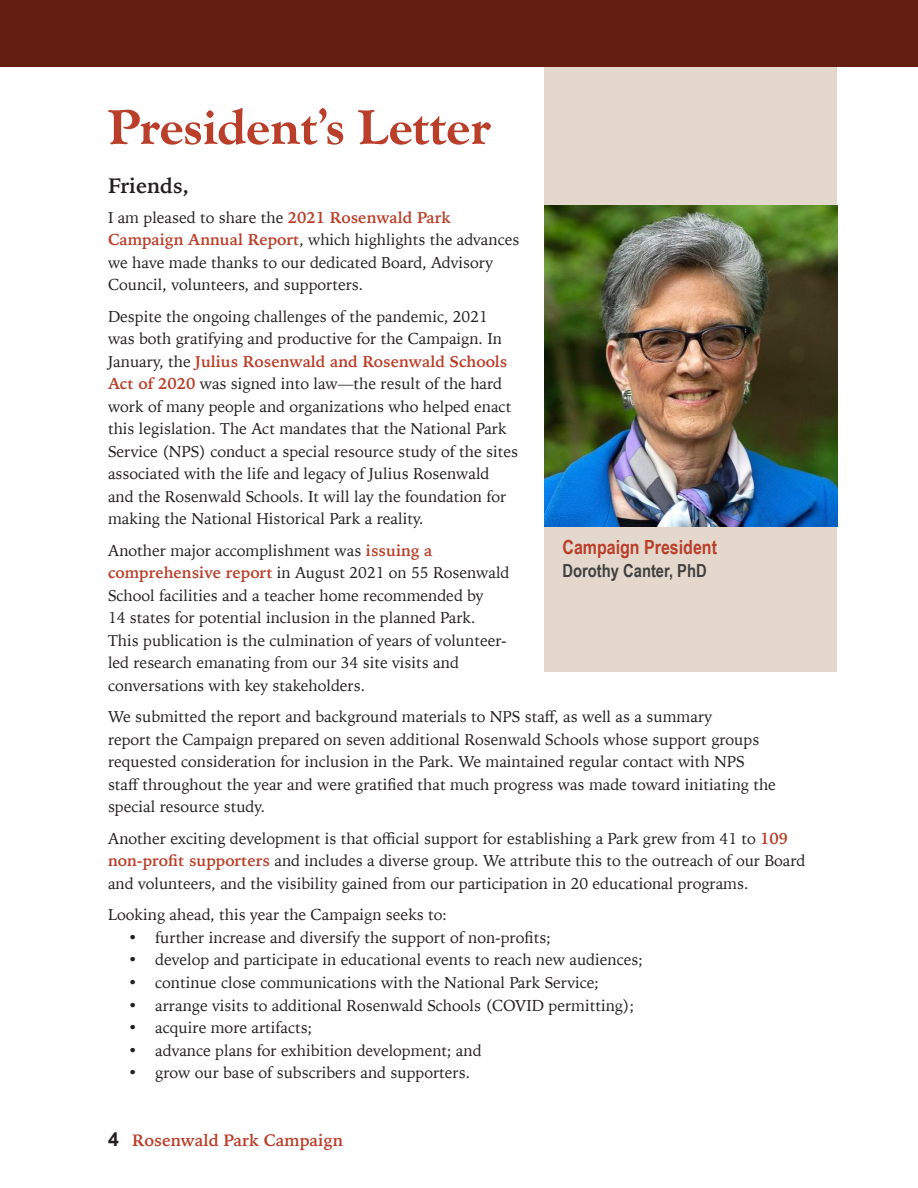
<style>
.page{position:relative;width:918px;height:1188px;background:#fff}
.page>*{position:absolute;margin:0;border:0;box-sizing:border-box;transform-origin:0 0}
.t1{font:700 expanded 51px "Goudy Old Sty";color:#b93f2a}
.t2{font:700 21px "Iowan Old Style";color:#231f20}
.t3{font:700 19.5px "Arial Narrow";color:#b93f2a}
.t4{font:700 18px "Arial Narrow";color:#404040}
.t5{font:700 16.5px "Iowan Old Style";color:#b93f2a}
.t6{font:15.75px/22.5px "Iowan Old Style";color:#231f20}
.s1{font-weight:700;color:#b93f2a}
.s2{font-family:"Arial";font-size:19.5px;color:#231f20}
</style>
<div class="page">
<div style="left:545px;top:0;width:292px;height:672px;background:#e4d8cc"></div>
<img style="left:545px;top:205px;width:292px;height:321px">
<div style="left:0;top:0;width:918px;height:66px;background:#631d11"></div>
<p class="t1" style="left:108px;top:98px;width:384px">President’s Letter</p>
<p class="t2" style="left:108px;top:167px;width:83px">Friends,</p>
<p class="t6" style="left:108px;top:205px;width:413px">I am pleased to share the <span class="s1">2021 Rosenwald Park Campaign Annual Report</span>, which highlights the advances we have made thanks to our dedicated Board, Advisory Council, volunteers, and supporters.</p>
<p class="t6" style="left:108px;top:304px;width:412px">Despite the ongoing challenges of the pandemic, 2021 was both gratifying and productive for the Campaign. In January, the <span class="s1">Julius Rosenwald and Rosenwald Schools Act of 2020</span> was signed into law—the result of the hard work of many people and organizations who helped enact this legislation. The Act mandates that the National Park Service (NPS) conduct a special resource study of the sites associated with the life and legacy of Julius Rosenwald and the Rosenwald Schools. It will lay the foundation for making the National Historical Park a reality.</p>
<p class="t6" style="left:108px;top:538px;width:403px">Another major accomplishment was <span class="s1">issuing a comprehensive report</span> in August 2021 on 55 Rosenwald School facilities and a teacher home recommended by<br>14 states for potential inclusion in the planned Park.<br>This publication is the culmination of years of volunteer&shy;led research emanating from our 34 site visits and conversations with key stakeholders.</p>
<p class="t6" style="left:108px;top:705px;width:669px">We submitted the report and background materials to NPS staff, as well as a summary<br>report the Campaign prepared on seven additional Rosenwald Schools whose support groups requested consideration for inclusion in the Park. We maintained regular contact with NPS staff throughout the year and were gratified that much progress was made toward initiating the special resource study.</p>
<p class="t6" style="left:108px;top:826px;width:699px">Another exciting development is that official support for establishing a Park grew from 41 to <span class="s1">109 non-profit supporters</span> and includes a diverse group. We attribute this to the outreach of our Board and volunteers, and the visibility gained from our participation in 20 educational programs.</p>
<p class="t6" style="left:108px;top:903px;width:341px">Looking ahead, this year the Campaign seeks to:</p>
<p class="t6" style="left:128px;top:925px;width:424px">• further increase and diversify the support of non-profits;</p>
<p class="t6" style="left:128px;top:948px;width:516px">• develop and participate in educational events to reach new audiences;</p>
<p class="t6" style="left:128px;top:970px;width:472px">• continue close communications with the National Park Service;</p>
<p class="t6" style="left:128px;top:993px;width:507px">• arrange visits to additional Rosenwald Schools (COVID permitting);</p>
<p class="t6" style="left:128px;top:1016px;width:186px">• acquire more artifacts;</p>
<p class="t6" style="left:128px;top:1038px;width:355px">• advance plans for exhibition development; and</p>
<p class="t6" style="left:128px;top:1061px;width:343px">• grow our base of subscribers and supporters.</p>
<p class="t3" style="left:562px;top:533px;width:156px">Campaign President</p>
<p class="t4" style="left:562px;top:557px;width:146px">Dorothy Canter, PhD</p>
<p class="t5" style="left:108px;top:1125px;width:237px"><span class="s2">4</span> Rosenwald Park Campaign</p>
</div>
